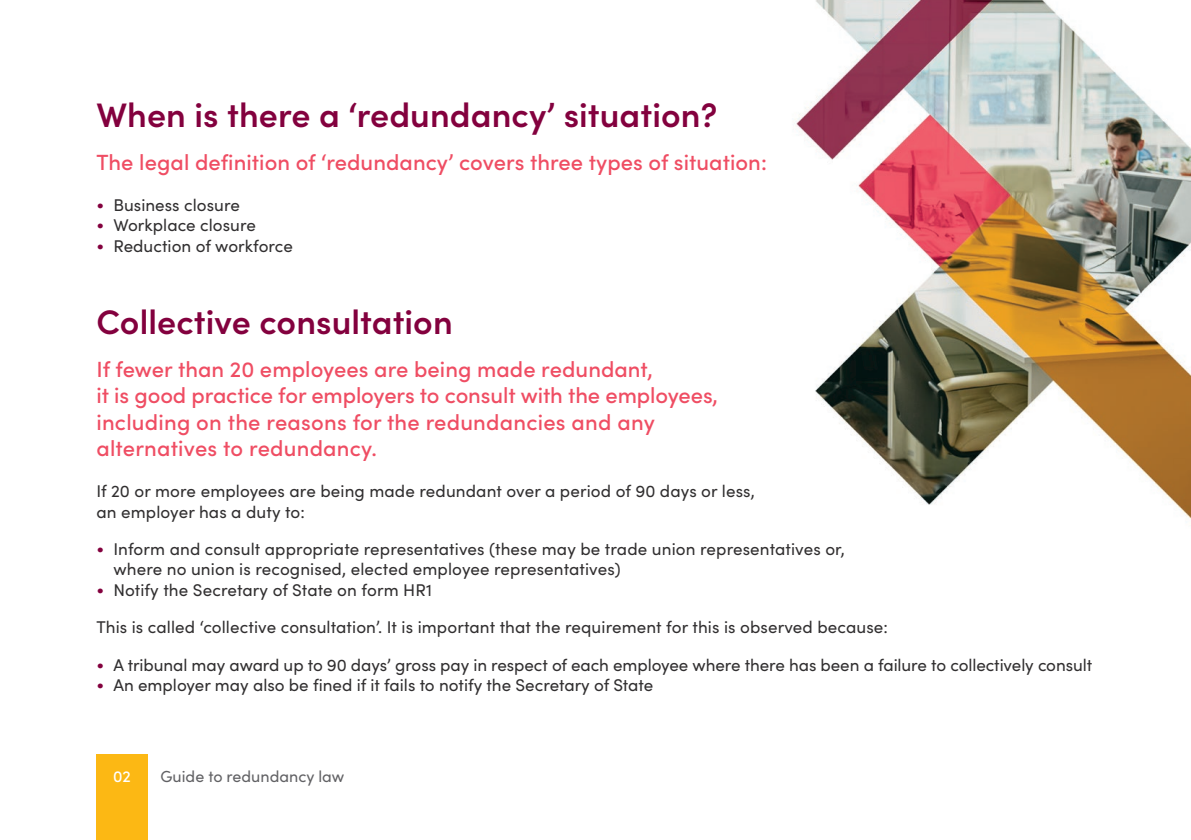
<style>
.page{position:relative;width:1191px;height:840px;background:#fff}
.page>*{position:absolute;margin:0;border:0;box-sizing:border-box;transform-origin:0 0}
.t1{font:600 34px "Sofia Pro";letter-spacing:.005em;color:#83013e}
.t2{font:500 22px/26.4px "Sofia Pro";letter-spacing:.005em;color:#ef4d63}
.t3{font:17px/20.4px "Sofia Pro";letter-spacing:.005em;color:#312f30}
.t4{font:16px "Sofia Pro";color:#616164}
.t5{font:500 16px "Sofia Pro";color:#fff}
.s1{color:#83013e}
</style>
<div class="page">
<img style="left:794px;top:0;width:397px;height:519px">
<div style="left:96px;top:754px;width:51px;height:85px;background:#fcb814"></div>
<p class="t1" style="left:96px;top:89px;width:622px">When is there a ‘redundancy’ situation?</p>
<p class="t2" style="left:96px;top:148px;width:672px">The legal definition of ‘redundancy’ covers three types of situation:</p>
<p class="t3" style="left:96px;top:194px;width:145px"><span class="s1">•</span> Business closure</p>
<p class="t3" style="left:96px;top:214px;width:161px"><span class="s1">•</span> Workplace closure</p>
<p class="t3" style="left:96px;top:234px;width:198px"><span class="s1">•</span> Reduction of workforce</p>
<p class="t1" style="left:96px;top:296px;width:358px">Collective consultation</p>
<p class="t2" style="left:96px;top:354px;width:623px">If fewer than 20 employees are being made redundant,<br>it is good practice for employers to consult with the employees, including on the reasons for the redundancies and any alternatives to redundancy.</p>
<p class="t3" style="left:96px;top:479px;width:660px">If 20 or more employees are being made redundant over a period of 90 days or less, an employer has a duty to:</p>
<p class="t3" style="left:113px;top:537px;width:733px;text-indent:-17px"><span class="s1">•</span> Inform and consult appropriate representatives (these may be trade union representatives or, where no union is recognised, elected employee representatives)</p>
<p class="t3" style="left:96px;top:578px;width:337px"><span class="s1">•</span> Notify the Secretary of State on form HR1</p>
<p class="t3" style="left:96px;top:616px;width:793px">This is called ‘collective consultation’. It is important that the requirement for this is observed because:</p>
<p class="t3" style="left:96px;top:653px;width:997px"><span class="s1">•</span> A tribunal may award up to 90 days’ gross pay in respect of each employee where there has been a failure to collectively consult</p>
<p class="t3" style="left:96px;top:673px;width:558px"><span class="s1">•</span> An employer may also be fined if it fails to notify the Secretary of State</p>
<p class="t5" style="left:113px;top:764px;width:19px">02</p>
<p class="t4" style="left:160px;top:764px;width:185px">Guide to redundancy law</p>
</div>
